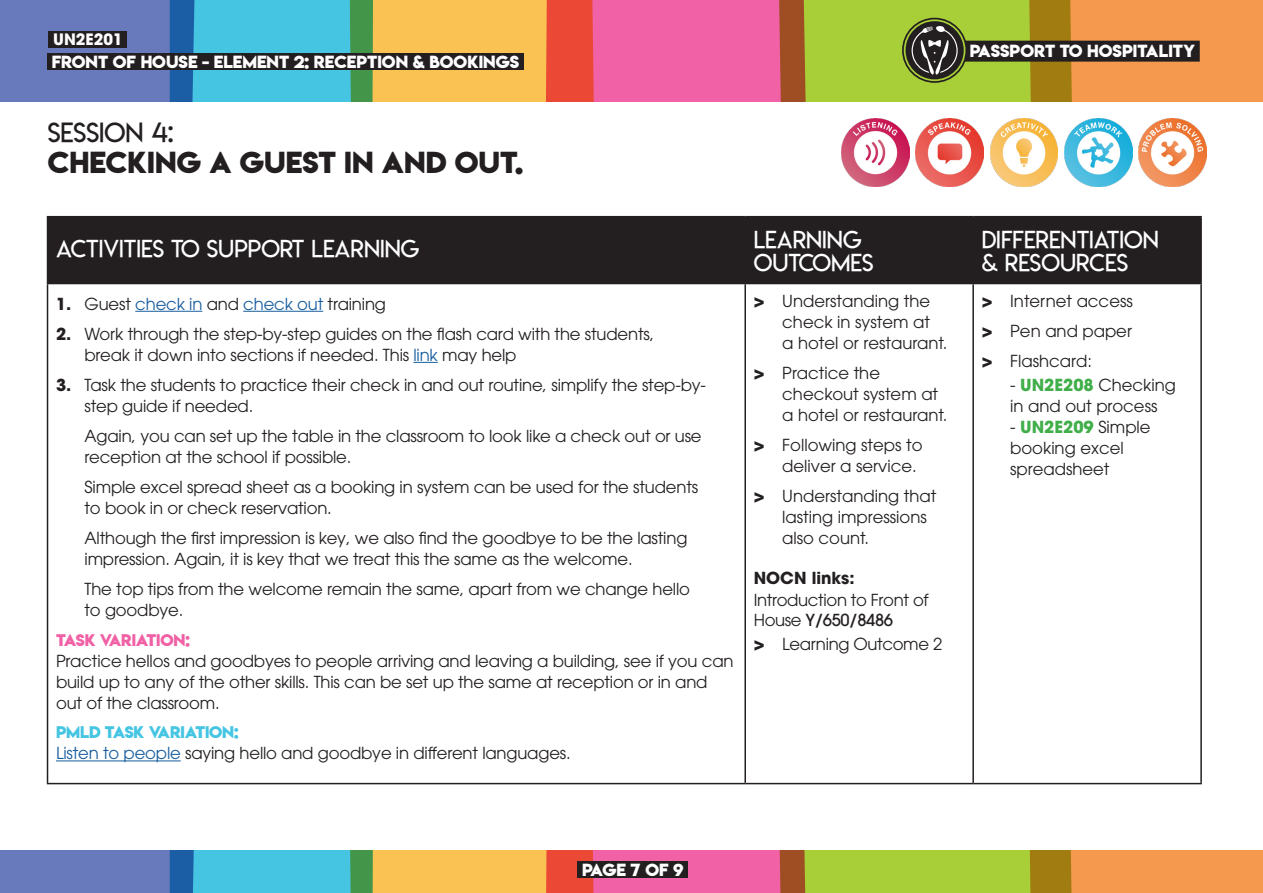
<style>
.page{position:relative;width:1263px;height:893px;background:#fff}
.page>*{position:absolute;margin:0;border:0;box-sizing:border-box;transform-origin:0 0}
.t1{font:27px "Lemon Milkbold";color:#231f20}
.t2{font:27px "Lemon Milklight";color:#231f20}
.t3{font:24px/22.5px "Lemon Milklight";color:#fff}
.t4{font:16.5px/21px "ITC Avant Garde Pro";letter-spacing:-.01em;color:#231f20}
.t5{font:700 16.5px "ITC Avant Garde Pro";color:#231f20}
.t6{font:15.6px "Lemon Milkbold";color:#fff}
.t7{font:700 15.6px "ITC Avant Garde Pro";color:#fff}
.t8{font:15px "Lemon Milkbold";letter-spacing:-.01em;color:#45c5e2}
.t9{font:15px "Lemon Milkbold";letter-spacing:-.01em;color:#f061a5}
.s1{font-weight:700}
.s2{color:#175d9e}
.s3{font-weight:700;font-size:18px}
.s4{font-weight:500}
.s5{font-weight:700;color:#40ae49}
</style>
<div class="page">
<div style="left:48px;top:217px;width:697px;height:67px;background:#231f20"></div>
<div style="left:745px;top:217px;width:228px;height:67px;background:#231f20"></div>
<div style="left:973px;top:217px;width:228px;height:67px;background:#231f20"></div>
<hr style="left:47px;top:216px;width:698px;height:1px;background:#231f20">
<hr style="left:47px;top:217px;width:1px;height:66px;background:#231f20">
<hr style="left:745px;top:216px;width:228px;height:1px;background:#231f20">
<hr style="left:973px;top:216px;width:229px;height:1px;background:#231f20">
<hr style="left:1200px;top:217px;width:2px;height:66px;background:#231f20">
<hr style="left:47px;top:283px;width:698px;height:1px;background:#231f20">
<hr style="left:47px;top:284px;width:1px;height:499px;background:#231f20">
<hr style="left:744px;top:284px;width:2px;height:499px;background:#231f20">
<hr style="left:973px;top:283px;width:229px;height:1px;background:#231f20">
<hr style="left:972px;top:284px;width:2px;height:499px;background:#231f20">
<hr style="left:1200px;top:284px;width:2px;height:499px;background:#231f20">
<hr style="left:47px;top:783px;width:698px;height:1px;background:#231f20">
<hr style="left:745px;top:783px;width:228px;height:1px;background:#231f20">
<hr style="left:973px;top:783px;width:229px;height:1px;background:#231f20">
<hr style="left:135px;top:311px;width:67px;height:1px;background:#175d9e">
<hr style="left:243px;top:311px;width:80px;height:1px;background:#175d9e">
<svg style="left:413px;top:362px;width:25px;height:1px"></svg>
<hr style="left:56px;top:760px;width:125px;height:1px;background:#175d9e">
<svg style="left:0;top:851px;width:1263px;height:42px;background:#af9c75"></svg>
<div style="left:578px;top:862px;width:110px;height:16px;background:#231f20"></div>
<svg style="left:0;top:0;width:1263px;height:102px;background:#ad9172"></svg>
<div style="left:902px;top:18px;width:65px;height:65px;border:2px solid #231f20;border-radius:50%"></div>
<img style="left:990px;top:119px;width:68px;height:67px">
<img style="left:1064px;top:119px;width:68px;height:67px">
<img style="left:1138px;top:119px;width:68px;height:67px">
<img style="left:916px;top:119px;width:67px;height:67px">
<img style="left:842px;top:119px;width:67px;height:67px">
<div style="left:48px;top:53px;width:476px;height:17px;background:#231f20"></div>
<div style="left:49px;top:31px;width:78px;height:17px;background:#231f20"></div>
<p class="t7" style="left:53px;top:29px;width:71px">UN2E201</p>
<p class="t6" style="left:52px;top:50px;width:469px">FRONT OF HOUSE - ELEMENT 2: RECEPTION &amp; BOOKINGS</p>
<p class="t2" style="left:48px;top:115px;width:127px">SESSION 4:</p>
<h1 class="t1" style="left:48px;top:143px;width:477px">CHECKING A GUEST IN AND OUT.</h1>
<p class="t6" style="left:970px;top:40px;width:227px">PASSPORT TO HOSPITALITY</p>
<p class="t3" style="left:56px;top:237px;width:365px">ACTIVITIES TO SUPPORT LEARNING</p>
<p class="t3" style="left:754px;top:229px;width:121px">LEARNING<br>OUTCOMES</p>
<p class="t3" style="left:982px;top:229px;width:179px">DIFFERENTIATION &amp; RESOURCES</p>
<p class="t4" style="left:56px;top:293px;width:331px"><span class="s1">1.</span> Guest <span class="s2">check in</span> and <span class="s2">check out</span> training</p>
<p class="t4" style="left:85px;top:323px;width:571px;text-indent:-28px"><span class="s1">2.</span> Work through the step-by-step guides on the flash card with the students, break it down into sections if needed. This <span class="s2">link</span> may help</p>
<p class="t4" style="left:85px;top:374px;width:623px;text-indent:-28px"><span class="s1">3.</span> Task the students to practice their check in and out routine, simplify the step-by&shy;step guide if needed.</p>
<p class="t4" style="left:85px;top:425px;width:619px">Again, you can set up the table in the classroom to look like a check out or use reception at the school if possible.</p>
<p class="t4" style="left:85px;top:476px;width:615px">Simple excel spread sheet as a booking in system can be used for the students to book in or check reservation.</p>
<p class="t4" style="left:85px;top:527px;width:604px">Although the first impression is key, we also find the goodbye to be the lasting impression. Again, it is key that we treat this the same as the welcome.</p>
<p class="t4" style="left:85px;top:578px;width:607px">The top tips from the welcome remain the same, apart from we change hello to goodbye.</p>
<p class="t9" style="left:56px;top:629px;width:135px">TASK VARIATION:</p>
<p class="t4" style="left:56px;top:650px;width:679px">Practice hellos and goodbyes to people arriving and leaving a building, see if you can build up to any of the other skills. This can be set up the same at reception or in and out of the classroom.</p>
<p class="t8" style="left:56px;top:722px;width:184px">PMLD TASK VARIATION:</p>
<p class="t4" style="left:56px;top:742px;width:516px"><span class="s2">Listen to people</span> saying hello and goodbye in different languages.</p>
<p class="t4" style="left:782px;top:290px;width:167px;text-indent:-29px"><span class="s3">&gt;</span> Understanding the check in system at<br>a hotel or restaurant.</p>
<p class="t4" style="left:782px;top:362px;width:167px;text-indent:-29px"><span class="s3">&gt;</span> Practice the checkout system at a hotel or restaurant.</p>
<p class="t4" style="left:782px;top:434px;width:142px;text-indent:-29px"><span class="s3">&gt;</span> Following steps to deliver a service.</p>
<p class="t4" style="left:782px;top:485px;width:156px;text-indent:-29px"><span class="s3">&gt;</span> Understanding that lasting impressions also count.</p>
<p class="t5" style="left:754px;top:567px;width:102px">NOCN links:</p>
<p class="t4" style="left:754px;top:590px;width:176px;line-height:20px">Introduction to Front of<br>House <span class="s4">Y/650/8486</span></p>
<p class="t4" style="left:754px;top:633px;width:190px"><span class="s3">&gt;</span> Learning Outcome 2</p>
<p class="t4" style="left:982px;top:290px;width:153px"><span class="s3">&gt;</span> Internet access</p>
<p class="t4" style="left:982px;top:320px;width:152px"><span class="s3">&gt;</span> Pen and paper</p>
<p class="t4" style="left:982px;top:350px;width:112px"><span class="s3">&gt;</span> Flashcard:</p>
<p class="t4" style="left:1010px;top:374px;width:167px">- <span class="s5">UN2E208</span> Checking in and out process</p>
<p class="t4" style="left:1010px;top:416px;width:142px">- <span class="s5">UN2E209</span> Simple booking excel spreadsheet</p>
<p class="t6" style="left:582px;top:859px;width:103px">PAGE 7 OF 9</p>
</div>
